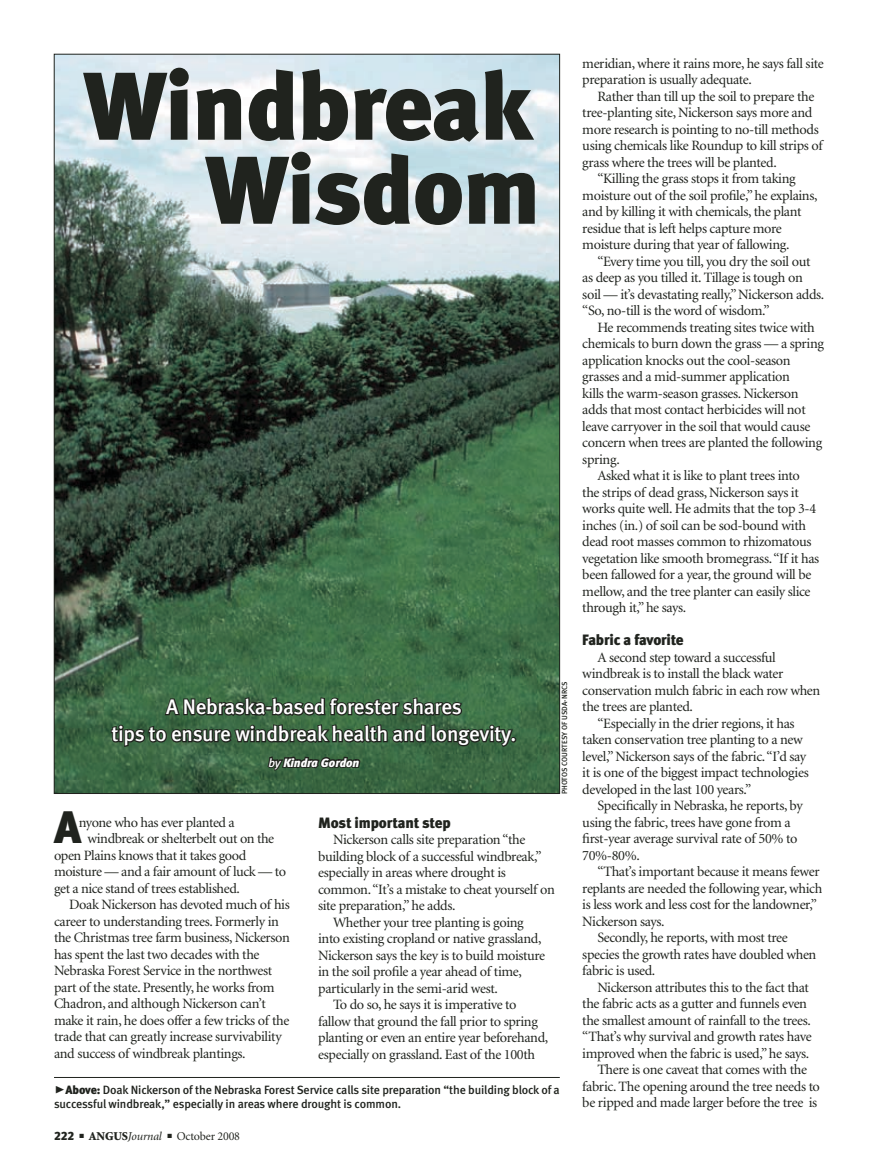
<style>
.page{position:relative;width:878px;height:1168px;background:#fff}
.page>*{position:absolute;margin:0;border:0;box-sizing:border-box;transform-origin:0 0}
.headline{font:96px "Meta Black LF";letter-spacing:-.01em;color:#20231e}
.Drop_Cap{font:45.45px "Meta Black LF";color:#20231e}
.deck{font:21px "Meta Medium LF";letter-spacing:-.015em;color:#fff}
.subhead{font:15px "Meta Black LF";letter-spacing:-.01em;color:#20231e}
.body_text{font:14.25px/16.5px "Minion";letter-spacing:-.025em;color:#20231e}
.Drop_Cap-2{font:14.25px "Minion";letter-spacing:-.03em;color:#20231e}
.cutlines{font:12px/13.5px "Meta Medium LF";letter-spacing:-.01em;color:#20231e}
.t1{font:12px "Minion";letter-spacing:-.015em;color:#20231e}
.byline{font:italic 12px "Meta Black LF";letter-spacing:-.005em;color:#fff}
.photo_credit{font:7.5px "Meta Medium LF";letter-spacing:.01em;color:#20231e}
.s1{font-family:"Meta Medium LF"}
.s2{font-family:"Meta Black Caps Expert";font-size:21px}
.s3{font-family:"Meta Black LF"}
.s4{font-weight:900}
.s5{font-style:italic}
</style>
<div class="page">
<img style="left:56px;top:56px;width:502px;height:735px">
<hr style="left:54px;top:1077px;width:506px;height:1px;background:#20231e">
<svg style="left:110px;top:328px;width:406px;height:420px;background:#36563c"></svg>
<svg style="left:266px;top:755px;width:95px;height:39px;background:#335538"></svg>
<p class="headline" style="left:84px;top:48px;width:451px">Windbreak</p>
<p class="headline" style="left:205px;top:132px;width:336px">Wisdom</p>
<p class="deck" style="left:166px;top:695px;width:297px">A N ebraska-based forester shares</p>
<p class="deck" style="left:111px;top:722px;width:406px">tips to ensure windbreak health and longevity.</p>
<p class="byline" style="left:268px;top:755px;width:93px"><span class="s1">by</span> Kindra Gordon</p>
<p class="photo_credit" style="left:560px;top:794px;width:115px;rotate:-90deg">PHOTOs COURTESY of usda-nrcs</p>
<p class="Drop_Cap" style="left:54px;top:800px;width:29px">A</p>
<p class="Drop_Cap-2" style="left:79px;top:815px;width:157px">nyone who has ever planted a</p>
<p class="Drop_Cap-2" style="left:87px;top:832px;width:188px">windbreak or shelterbelt out on the</p>
<p class="Drop_Cap-2" style="left:54px;top:848px;width:194px">open Plains knows that it takes good</p>
<p class="Drop_Cap-2" style="left:54px;top:865px;width:233px">moisture — and a fair amount of luck — to</p>
<p class="Drop_Cap-2" style="left:54px;top:881px;width:187px">get a nice stand of trees established.</p>
<p class="body_text" style="left:54px;top:897px;width:237px;text-indent:15px">Doak Nickerson has devoted much of his career to understanding trees. Formerly in the Christmas tree farm business, Nickerson has spent the last two decades with the Nebraska Forest Service in the northwest part of the state. Presently, he works from Chadron, and although Nickerson can’t make it rain, he does offer a few tricks of the trade that can greatly increase survivability and success of windbreak plantings.</p>
<p class="subhead" style="left:318px;top:813px;width:134px">Most important step</p>
<p class="body_text" style="left:318px;top:832px;width:238px;text-indent:15px">Nickerson calls site preparation “the building block of a successful windbreak,” especially in areas where drought is common. “It’s a mistake to cheat yourself on site preparation,” he adds.</p>
<p class="body_text" style="left:318px;top:914px;width:228px;text-indent:15px">Whether your tree planting is going into existing cropland or native grassland, Nickerson says the key is to build moisture in the soil profile a year ahead of time, particularly in the semi-arid west.</p>
<p class="body_text" style="left:318px;top:997px;width:231px;text-indent:15px">To do so, he says it is imperative to fallow that ground the fall prior to spring planting or even an entire year beforehand, especially on grassland. East of the 100th</p>
<p class="cutlines" style="left:54px;top:1083px;width:507px"><span class="s2">@</span><span class="s3">Above:</span> Doak N ickerson of the N ebraska Forest Service calls site preparation “the building block of a successful windbreak,” especially in areas where drought is common.</p>
<p class="t1" style="left:54px;top:1130px;width:187px"><span class="s3">222</span> ■ <span class="s4">ANGUS</span><span class="s5">Journal</span> ■ October 2008</p>
<p class="body_text" style="left:582px;top:55px;width:243px">meridian, where it rains more, he says fall site preparation is usually adequate.</p>
<p class="body_text" style="left:582px;top:88px;width:242px;text-indent:15px">Rather than till up the soil to prepare the tree-planting site, Nickerson says more and more research is pointing to no-till methods using chemicals like Roundup to kill strips of grass where the trees will be planted.</p>
<p class="body_text" style="left:582px;top:171px;width:237px;text-indent:15px">“Killing the grass stops it from taking moisture out of the soil profile,” he explains, and by killing it with chemicals, the plant residue that is left helps capture more moisture during that year of fallowing.</p>
<p class="body_text" style="left:582px;top:253px;width:243px;text-indent:15px">“Every time you till, you dry the soil out as deep as you tilled it. Tillage is tough on soil — it’s devastating really,” Nickerson adds. “So, no-till is the word of wisdom.”</p>
<p class="body_text" style="left:582px;top:319px;width:243px;text-indent:15px">He recommends treating sites twice with chemicals to burn down the grass — a spring application knocks out the cool-season grasses and a mid-summer application<br>kills the warm-season grasses. Nickerson adds that most contact herbicides will not leave carryover in the soil that would cause concern when trees are planted the following spring.</p>
<p class="body_text" style="left:582px;top:468px;width:238px;text-indent:15px">Asked what it is like to plant trees into the strips of dead grass, Nickerson says it works quite well. He admits that the top 3-4 inches (in.) of soil can be sod-bound with dead root masses common to rhizomatous vegetation like smooth bromegrass. “If it has been fallowed for a year, the ground will be mellow, and the tree planter can easily slice through it,” he says.</p>
<p class="subhead" style="left:582px;top:631px;width:103px">Fabric a favorite</p>
<p class="body_text" style="left:582px;top:649px;width:239px;text-indent:15px">A second step toward a successful windbreak is to install the black water conservation mulch fabric in each row when the trees are planted.</p>
<p class="body_text" style="left:582px;top:715px;width:228px;text-indent:15px">“Especially in the drier regions, it has taken conservation tree planting to a new level,” Nickerson says of the fabric. “I’d say it is one of the biggest impact technologies developed in the last 100 years.”</p>
<p class="body_text" style="left:582px;top:798px;width:222px;text-indent:15px">Specifically in Nebraska, he reports, by using the fabric, trees have gone from a first-year average survival rate of 50% to 70%-80%.</p>
<p class="body_text" style="left:582px;top:864px;width:241px;text-indent:15px">“That’s important because it means fewer replants are needed the following year, which is less work and less cost for the landowner,” Nickerson says.</p>
<p class="body_text" style="left:582px;top:930px;width:235px;text-indent:15px">Secondly, he reports, with most tree species the growth rates have doubled when fabric is used.</p>
<p class="body_text" style="left:582px;top:979px;width:231px;text-indent:15px">Nickerson attributes this to the fact that the fabric acts as a gutter and funnels even the smallest amount of rainfall to the trees. “That’s why survival and growth rates have improved when the fabric is used,” he says.</p>
<p class="body_text" style="left:582px;top:1062px;width:239px;text-align:center">There is one caveat that comes with the fabric. The opening around the tree needs to be ripped and made larger before the tree is</p>
</div>
